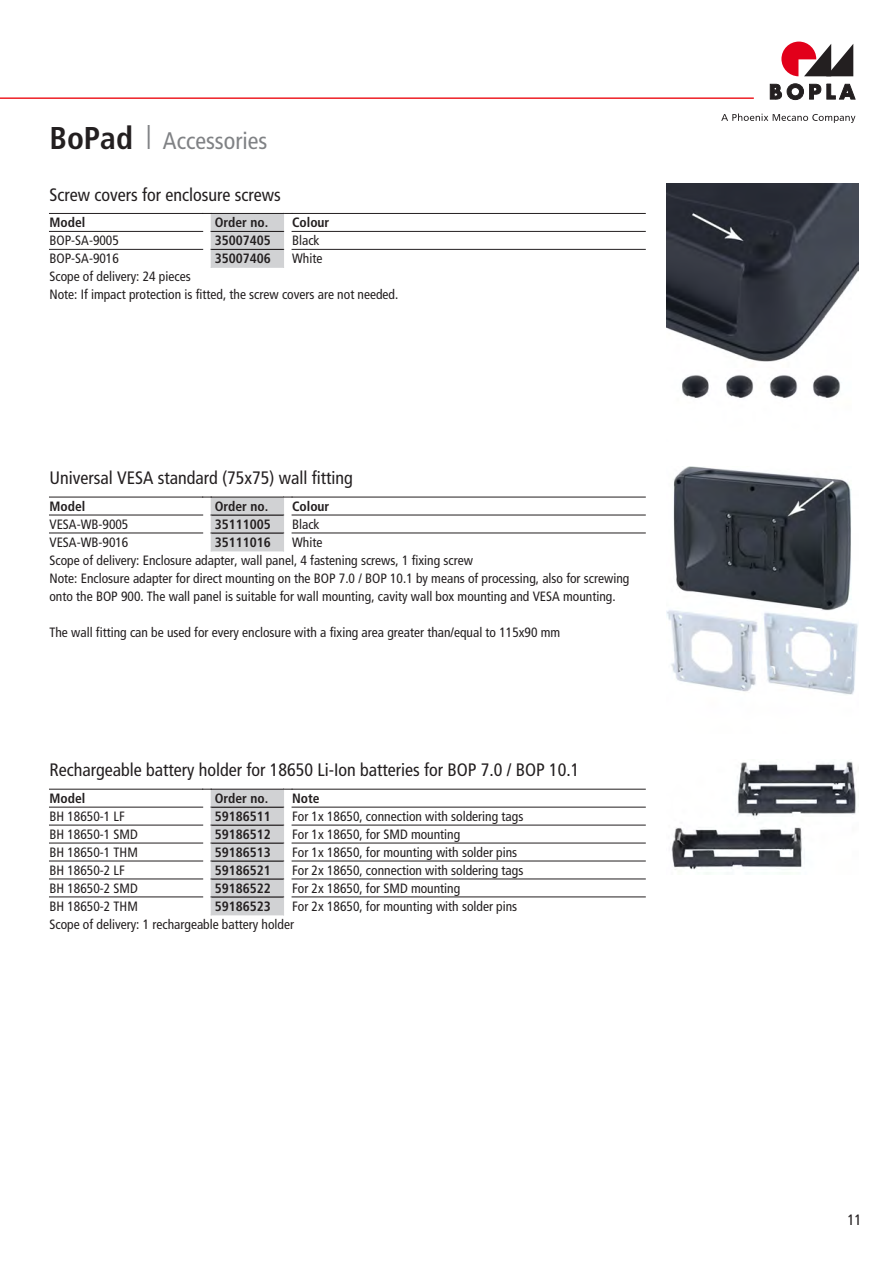
<style>
.page{position:relative;width:895px;height:1263px;background:#fff}
.page>*{position:absolute;margin:0;border:0;box-sizing:border-box;transform-origin:0 0}
.t1{font:condensed 24px "Frutiger LT Com";color:#808285}
.t2{font:condensed 18px "Frutiger LT Com";color:#231f20}
.t3{font:condensed 15px "Frutiger LT Com";color:#231f20}
.t4{font:condensed 13.5px/18px "Frutiger LT Com";color:#231f20}
.t5{font:700 condensed 13.5px "Frutiger LT Com";color:#231f20}
.s1{font-weight:700;font-size:31.5px;color:#231f20}
</style>
<div class="page">
<svg style="left:804px;top:44px;width:49px;height:32px"></svg>
<svg style="left:769px;top:84px;width:34px;height:16px"></svg>
<svg style="left:809px;top:84px;width:11px;height:15px"></svg>
<svg style="left:826px;top:84px;width:29px;height:15px"></svg>
<svg style="left:781px;top:42px;width:34px;height:34px"></svg>
<svg style="left:721px;top:114px;width:134px;height:9px"></svg>
<hr style="left:0;top:97px;width:753px;height:2px;background:#ee1d23">
<hr style="left:292px;top:897px;width:353px;height:1px;background:#231f20">
<div style="left:211px;top:897px;width:72px;height:18px;background:#d1d2d4"></div>
<hr style="left:49px;top:897px;width:154px;height:1px;background:#231f20">
<hr style="left:292px;top:879px;width:353px;height:1px;background:#231f20">
<div style="left:211px;top:879px;width:72px;height:18px;background:#d1d2d4"></div>
<hr style="left:211px;top:897px;width:72px;height:1px;background:#231f20">
<hr style="left:49px;top:879px;width:154px;height:1px;background:#231f20">
<hr style="left:292px;top:861px;width:353px;height:1px;background:#231f20">
<div style="left:211px;top:861px;width:72px;height:18px;background:#d1d2d4"></div>
<hr style="left:211px;top:879px;width:72px;height:1px;background:#231f20">
<hr style="left:49px;top:861px;width:154px;height:1px;background:#231f20">
<hr style="left:292px;top:843px;width:353px;height:1px;background:#231f20">
<div style="left:211px;top:843px;width:72px;height:18px;background:#d1d2d4"></div>
<hr style="left:211px;top:861px;width:72px;height:1px;background:#231f20">
<hr style="left:49px;top:843px;width:154px;height:1px;background:#231f20">
<hr style="left:292px;top:825px;width:353px;height:1px;background:#231f20">
<div style="left:211px;top:825px;width:72px;height:18px;background:#d1d2d4"></div>
<hr style="left:211px;top:843px;width:72px;height:1px;background:#231f20">
<hr style="left:49px;top:825px;width:154px;height:1px;background:#231f20">
<hr style="left:292px;top:807px;width:353px;height:1px;background:#231f20">
<div style="left:211px;top:807px;width:72px;height:18px;background:#d1d2d4"></div>
<hr style="left:211px;top:825px;width:72px;height:1px;background:#231f20">
<hr style="left:49px;top:807px;width:154px;height:1px;background:#231f20">
<hr style="left:292px;top:789px;width:353px;height:1px;background:#231f20">
<div style="left:211px;top:789px;width:72px;height:18px;background:#d1d2d4"></div>
<svg style="left:283px;top:789px;width:9px;height:126px"></svg>
<hr style="left:211px;top:789px;width:72px;height:1px;background:#231f20">
<hr style="left:211px;top:807px;width:72px;height:1px;background:#231f20">
<svg style="left:203px;top:789px;width:9px;height:126px"></svg>
<hr style="left:49px;top:789px;width:154px;height:1px;background:#231f20">
<hr style="left:292px;top:533px;width:353px;height:1px;background:#231f20">
<div style="left:211px;top:533px;width:72px;height:18px;background:#d1d2d4"></div>
<hr style="left:211px;top:551px;width:72px;height:1px;background:#d1d2d4">
<hr style="left:49px;top:533px;width:154px;height:1px;background:#231f20">
<hr style="left:292px;top:515px;width:353px;height:1px;background:#231f20">
<div style="left:211px;top:515px;width:72px;height:18px;background:#d1d2d4"></div>
<hr style="left:211px;top:533px;width:72px;height:1px;background:#231f20">
<hr style="left:49px;top:515px;width:154px;height:1px;background:#231f20">
<hr style="left:292px;top:497px;width:353px;height:1px;background:#231f20">
<div style="left:211px;top:497px;width:72px;height:18px;background:#d1d2d4"></div>
<svg style="left:283px;top:497px;width:9px;height:54px"></svg>
<hr style="left:211px;top:497px;width:72px;height:1px;background:#231f20">
<hr style="left:211px;top:515px;width:72px;height:1px;background:#231f20">
<svg style="left:203px;top:497px;width:9px;height:54px"></svg>
<hr style="left:49px;top:497px;width:154px;height:1px;background:#231f20">
<hr style="left:292px;top:249px;width:353px;height:1px;background:#231f20">
<div style="left:211px;top:249px;width:72px;height:18px;background:#d1d2d4"></div>
<hr style="left:211px;top:267px;width:72px;height:1px;background:#d1d2d4">
<hr style="left:49px;top:249px;width:154px;height:1px;background:#231f20">
<hr style="left:292px;top:231px;width:353px;height:1px;background:#231f20">
<div style="left:211px;top:231px;width:72px;height:18px;background:#d1d2d4"></div>
<hr style="left:211px;top:249px;width:72px;height:1px;background:#231f20">
<hr style="left:49px;top:231px;width:154px;height:1px;background:#231f20">
<hr style="left:292px;top:213px;width:353px;height:1px;background:#231f20">
<div style="left:211px;top:213px;width:72px;height:18px;background:#d1d2d4"></div>
<svg style="left:283px;top:213px;width:9px;height:54px"></svg>
<hr style="left:211px;top:213px;width:72px;height:1px;background:#231f20">
<hr style="left:211px;top:231px;width:72px;height:1px;background:#231f20">
<svg style="left:203px;top:213px;width:9px;height:54px"></svg>
<hr style="left:49px;top:213px;width:154px;height:1px;background:#231f20">
<img style="left:666px;top:183px;width:191px;height:215px">
<img style="left:666px;top:467px;width:191px;height:228px">
<img style="left:670px;top:761px;width:186px;height:113px">
<p class="t1" style="left:49px;top:126px;width:219px"><span class="s1">BoPad</span> | Accessories</p>
<p class="t2" style="left:49px;top:183px;width:233px">Screw covers for enclosure screws</p>
<p class="t5" style="left:49px;top:214px;width:37px">Model</p>
<p class="t5" style="left:215px;top:214px;width:55px">Order no.</p>
<p class="t5" style="left:292px;top:214px;width:39px">Colour</p>
<p class="t4" style="left:49px;top:231px;width:71px">BOP-SA-9005</p>
<p class="t5" style="left:215px;top:232px;width:58px">35007405</p>
<p class="t4" style="left:292px;top:231px;width:29px">Black</p>
<p class="t4" style="left:49px;top:249px;width:71px">BOP-SA-9016</p>
<p class="t5" style="left:215px;top:250px;width:58px">35007406</p>
<p class="t4" style="left:292px;top:249px;width:32px">White</p>
<p class="t4" style="left:49px;top:267px;width:350px">Scope of delivery: 24 pieces<br>Note: If impact protection is fitted, the screw covers are not needed.</p>
<p class="t2" style="left:49px;top:467px;width:305px">Universal VESA standard (75x75) wall fitting</p>
<p class="t5" style="left:49px;top:498px;width:37px">Model</p>
<p class="t5" style="left:215px;top:498px;width:55px">Order no.</p>
<p class="t5" style="left:292px;top:498px;width:39px">Colour</p>
<p class="t4" style="left:49px;top:515px;width:80px">VESA-WB-9005</p>
<p class="t5" style="left:215px;top:516px;width:58px">35111005</p>
<p class="t4" style="left:292px;top:515px;width:29px">Black</p>
<p class="t4" style="left:49px;top:533px;width:80px">VESA-WB-9016</p>
<p class="t5" style="left:215px;top:534px;width:58px">35111016</p>
<p class="t4" style="left:49px;top:533px;width:581px;text-indent:242px">White<br>Scope of delivery: Enclosure adapter, wall panel, 4 fastening screws, 1 fixing screw<br>Note: Enclosure adapter for direct mounting on the BOP 7.0 / BOP 10.1 by means of processing, also for screwing onto the BOP 900. The wall panel is suitable for wall mounting, cavity wall box mounting and VESA mounting.</p>
<p class="t4" style="left:49px;top:623px;width:512px">The wall fitting can be used for every enclosure with a fixing area greater than/equal to 115x90 mm</p>
<p class="t2" style="left:49px;top:759px;width:531px">Rechargeable battery holder for 18650 Li-Ion batteries for BOP 7.0 / BOP 10.1</p>
<p class="t5" style="left:49px;top:790px;width:37px">Model</p>
<p class="t5" style="left:215px;top:790px;width:55px">Order no.</p>
<p class="t5" style="left:292px;top:790px;width:29px">Note</p>
<p class="t4" style="left:49px;top:807px;width:77px">BH 18650-1 LF</p>
<p class="t5" style="left:215px;top:808px;width:58px">59186511</p>
<p class="t4" style="left:292px;top:807px;width:233px">For 1x 18650, connection with soldering tags</p>
<p class="t4" style="left:49px;top:825px;width:90px">BH 18650-1 SMD</p>
<p class="t5" style="left:215px;top:826px;width:58px">59186512</p>
<p class="t4" style="left:292px;top:825px;width:170px">For 1x 18650, for SMD mounting</p>
<p class="t4" style="left:49px;top:843px;width:90px">BH 18650-1 THM</p>
<p class="t5" style="left:215px;top:844px;width:58px">59186513</p>
<p class="t4" style="left:292px;top:843px;width:227px">For 1x 18650, for mounting with solder pins</p>
<p class="t4" style="left:49px;top:861px;width:77px">BH 18650-2 LF</p>
<p class="t5" style="left:215px;top:862px;width:58px">59186521</p>
<p class="t4" style="left:292px;top:861px;width:233px">For 2x 18650, connection with soldering tags</p>
<p class="t4" style="left:49px;top:879px;width:90px">BH 18650-2 SMD</p>
<p class="t5" style="left:215px;top:880px;width:58px">59186522</p>
<p class="t4" style="left:292px;top:879px;width:170px">For 2x 18650, for SMD mounting</p>
<p class="t4" style="left:49px;top:897px;width:90px">BH 18650-2 THM</p>
<p class="t5" style="left:215px;top:898px;width:58px">59186523</p>
<p class="t4" style="left:49px;top:897px;width:469px;text-indent:242px">For 2x 18650, for mounting with solder pins<br>Scope of delivery: 1 rechargeable battery holder</p>
<p class="t3" style="left:847px;top:1211px;width:16px">11</p>
</div>
